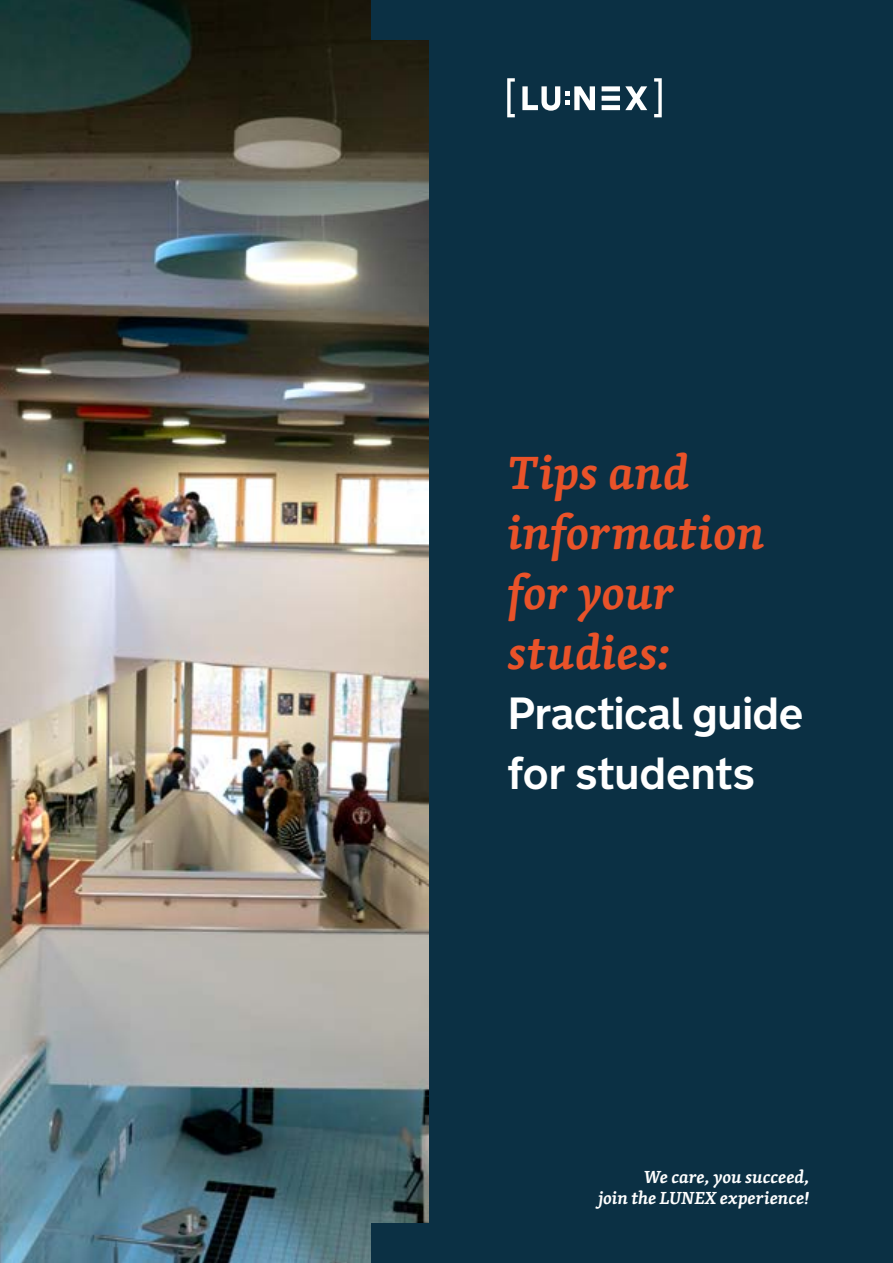
<style>
.page{position:relative;width:893px;height:1263px;background:#fff}
.page>*{position:absolute;margin:0;border:0;box-sizing:border-box;transform-origin:0 0}
.t1{font:italic 600 48px/60px "Skolar Latin";color:#e95229}
.t2{font:600 45px/60px "New Transport";letter-spacing:-.01em;color:#fff}
.t3{font:italic 600 18px/21.3px "Skolar Latin";color:#fff;text-align:right}
</style>
<div class="page">
<img style="left:0;top:0;width:429px;height:1263px">
<div style="left:429px;top:0;width:464px;height:1263px;background:#0b3044"></div>
<div style="left:371px;top:1224px;width:97px;height:39px;background:#0b3044"></div>
<div style="left:371px;top:0;width:97px;height:39px;background:#0b3044"></div>
<svg style="left:602px;top:86px;width:45px;height:24px"></svg>
<svg style="left:522px;top:86px;width:73px;height:25px"></svg>
<svg style="left:654px;top:78px;width:8px;height:39px"></svg>
<svg style="left:508px;top:78px;width:7px;height:39px"></svg>
<h1 class="t1" style="left:508px;top:447px;width:258px">Tips and information for your studies:</h1>
<h2 class="t2" style="left:508px;top:686px;width:297px">Practical guide for students</h2>
<p class="t3" style="left:598px;top:1168px;width:213px">We care, you succeed,<br>join the LUNEX experience!</p>
</div>
